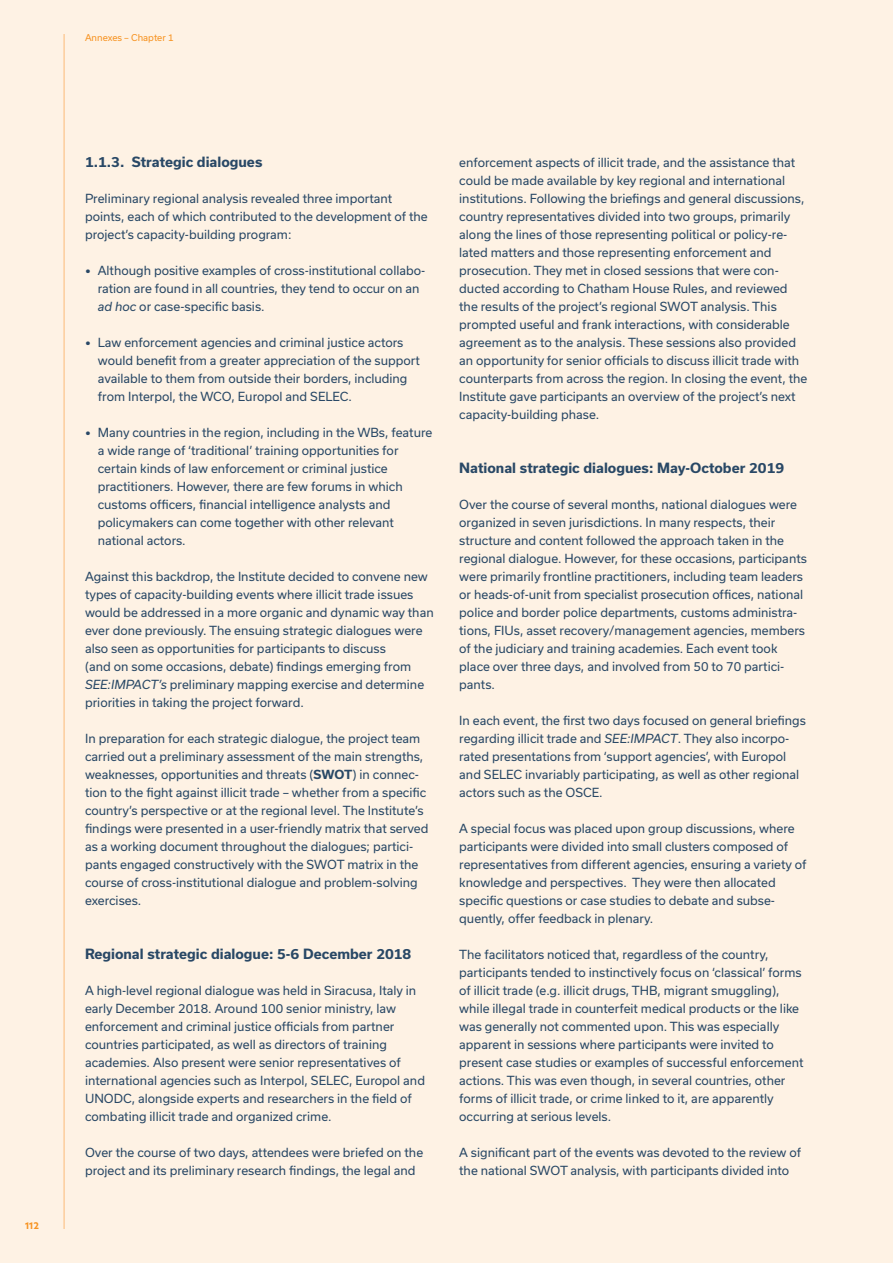
<style>
.page{position:relative;width:893px;height:1263px;background:#fef2e4}
.page>*{position:absolute;margin:0;border:0;box-sizing:border-box;transform-origin:0 0}
.Middle-heading_level{font:700 13.5px "Usual";color:#294866}
.Body_copy{font:12px/18px "Usual";color:#294866}
.t1{font:9px "Usual";color:#f79321}
.t2{font:700 9px "Hero New";color:#f79321}
.s1{font-size:15px}
.s2{font-style:italic}
.s3{font-weight:700}
</style>
<div class="page">
<hr style="left:64px;top:34px;width:1px;height:1195px;background:#fcbb77">
<p class="t2" style="left:25px;top:1219px;width:16px">112</p>
<p class="t1" style="left:85px;top:32px;width:90px">Annexes – Chapter 1</p>
<p class="Middle-heading_level" style="left:85px;top:154px;width:179px">1.1.3. Strategic dialogues</p>
<p class="Body_copy" style="left:85px;top:189px;width:344px">Preliminary regional analysis revealed three important points, each of which contributed to the development of the project’s capacity-building program:</p>
<p class="Body_copy" style="left:98px;top:261px;width:329px;text-indent:-13px"><span class="s1">•</span> Although positive examples of cross-institutional collabo&shy;ration are found in all countries, they tend to occur on an <span class="s2">ad hoc</span> or case-specific basis.</p>
<p class="Body_copy" style="left:98px;top:333px;width:324px;text-indent:-13px"><span class="s1">•</span> Law enforcement agencies and criminal justice actors would benefit from a greater appreciation of the support available to them from outside their borders, including from Interpol, the WCO, Europol and SELEC.</p>
<p class="Body_copy" style="left:98px;top:423px;width:336px;text-indent:-13px"><span class="s1">•</span> Many countries in the region, including in the WBs, feature a wide range of ‘traditional’ training opportunities for certain kinds of law enforcement or criminal justice practitioners. However, there are few forums in which customs officers, financial intelligence analysts and policymakers can come together with other relevant national actors.</p>
<p class="Body_copy" style="left:85px;top:567px;width:350px">Against this backdrop, the Institute decided to convene new types of capacity-building events where illicit trade issues would be addressed in a more organic and dynamic way than ever done previously. The ensuing strategic dialogues were also seen as opportunities for participants to discuss<br>(and on some occasions, debate) findings emerging from <span class="s2">SEE:IMPACT’s</span> preliminary mapping exercise and determine priorities in taking the project forward.</p>
<p class="Body_copy" style="left:85px;top:729px;width:345px">In preparation for each strategic dialogue, the project team carried out a preliminary assessment of the main strengths, weaknesses, opportunities and threats (<span class="s3">SWOT</span>) in connec&shy;tion to the fight against illicit trade – whether from a specific country’s perspective or at the regional level. The Institute’s findings were presented in a user-friendly matrix that served as a working document throughout the dialogues; partici&shy;pants engaged constructively with the SWOT matrix in the course of cross-institutional dialogue and problem-solving exercises.</p>
<p class="Middle-heading_level" style="left:85px;top:946px;width:328px">Regional strategic dialogue: 5-6 December 2018</p>
<p class="Body_copy" style="left:85px;top:981px;width:341px">A high-level regional dialogue was held in Siracusa, Italy in early December 2018. Around 100 senior ministry, law enforcement and criminal justice officials from partner countries participated, as well as directors of training academies. Also present were senior representatives of international agencies such as Interpol, SELEC, Europol and UNODC, alongside experts and researchers in the field of combating illicit trade and organized crime.</p>
<p class="Body_copy" style="left:85px;top:1143px;width:340px">Over the course of two days, attendees were briefed on the project and its preliminary research findings, the legal and</p>
<p class="Body_copy" style="left:459px;top:153px;width:350px">enforcement aspects of illicit trade, and the assistance that could be made available by key regional and international institutions. Following the briefings and general discussions, country representatives divided into two groups, primarily along the lines of those representing political or policy-re&shy;lated matters and those representing enforcement and prosecution. They met in closed sessions that were con&shy;ducted according to Chatham House Rules, and reviewed the results of the project’s regional SWOT analysis. This prompted useful and frank interactions, with considerable agreement as to the analysis. These sessions also provided an opportunity for senior officials to discuss illicit trade with counterparts from across the region. In closing the event, the Institute gave participants an overview of the project’s next capacity-building phase.</p>
<p class="Middle-heading_level" style="left:459px;top:460px;width:326px">National strategic dialogues: May-October 2019</p>
<p class="Body_copy" style="left:459px;top:495px;width:349px">Over the course of several months, national dialogues were organized in seven jurisdictions. In many respects, their structure and content followed the approach taken in the regional dialogue. However, for these occasions, participants were primarily frontline practitioners, including team leaders or heads-of-unit from specialist prosecution offices, national police and border police departments, customs administra&shy;tions, FIUs, asset recovery/management agencies, members of the judiciary and training academies. Each event took place over three days, and involved from 50 to 70 partici&shy;pants.</p>
<p class="Body_copy" style="left:459px;top:711px;width:348px">In each event, the first two days focused on general briefings regarding illicit trade and <span class="s2">SEE:IMPACT</span>. They also incorpo&shy;rated presentations from ‘support agencies’, with Europol and SELEC invariably participating, as well as other regional actors such as the OSCE.</p>
<p class="Body_copy" style="left:459px;top:819px;width:349px">A special focus was placed upon group discussions, where participants were divided into small clusters composed of representatives from different agencies, ensuring a variety of knowledge and perspectives. They were then allocated specific questions or case studies to debate and subse&shy;quently, offer feedback in plenary.</p>
<p class="Body_copy" style="left:459px;top:945px;width:346px">The facilitators noticed that, regardless of the country, participants tended to instinctively focus on ‘classical’ forms of illicit trade (e.g. illicit drugs, THB, migrant smuggling), while illegal trade in counterfeit medical products or the like was generally not commented upon. This was especially apparent in sessions where participants were invited to present case studies or examples of successful enforcement actions. This was even though, in several countries, other forms of illicit trade, or crime linked to it, are apparently occurring at serious levels.</p>
<p class="Body_copy" style="left:459px;top:1143px;width:343px">A significant part of the events was devoted to the review of the national SWOT analysis, with participants divided into</p>
</div>
